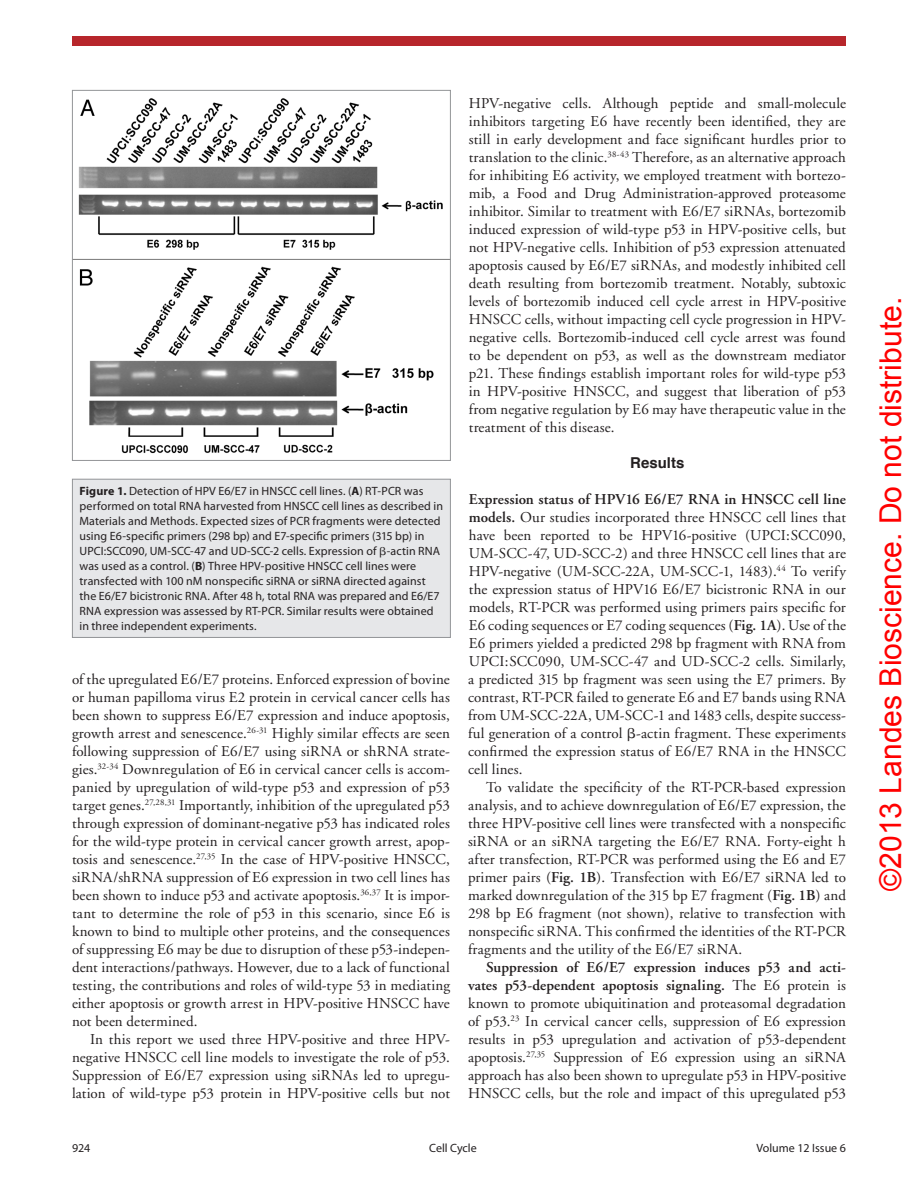
<style>
.page{position:relative;width:918px;height:1188px;background:#fff}
.page>*{position:absolute;margin:0;border:0;box-sizing:border-box;transform-origin:0 0}
.t1{font:30.15px "Arial";color:#f00}
.t2{font:15px/18px "Adobe Garamond";letter-spacing:.01em;color:#231f20;text-align:justify}
.t3{font:700 15px "Helvetica";color:#231f20}
.t4{font:12px/15px "Myriad Pro";letter-spacing:.005em;color:#231f20}
.s1{font-weight:700}
.s2{font-family:"Universal Std Greekw Math Pi"}
.s3{font-weight:600}
</style>
<div class="page">
<div style="left:72px;top:36px;width:774px;height:10px;background:#b7262b"></div>
<img style="left:74px;top:98px;width:375px;height:356px">
<div style="left:72px;top:90px;width:379px;height:371px;border:1px solid #939598"></div>
<div style="left:72px;top:479px;width:378px;height:158px;background:#e6e7e9"></div>
<div style="left:72px;top:479px;width:379px;height:159px;border:1px solid #939598"></div>
<p class="t4" style="left:80px;top:484px;width:365px"><span class="s1">Figure 1.</span> Detection of HPV E6/E7 in HNSCC cell lines. (<span class="s1">A</span>) RT-PCR was performed on total RNA harvested from HNSCC cell lines as described in Materials and Methods. Expected sizes of PCR fragments were detected using E6-specific primers (298 bp) and E7-specific primers (315 bp) in UPCI:SCC090, UM-SCC-47 and UD-SCC-2 cells. Expression of <span class="s2">β</span>-actin RNA was used as a control. (<span class="s1">B</span>) Three HPV-positive HNSCC cell lines were transfected with 100 nM nonspecific siRNA or siRNA directed against the E6/E7 bicistronic RNA. After 48 h, total RNA was prepared and E6/E7<br>RNA expression was assessed by RT-PCR. Similar results were obtained in three independent experiments.</p>
<p class="t2" style="left:72px;top:671px;width:380px">of the upregulated E6/E7 proteins. Enforced expression of bovine or human papilloma virus E2 protein in cervical cancer cells has been shown to suppress E6/E7 expression and induce apoptosis, growth arrest and senescence.<sup>26-31</sup> Highly similar effects are seen following suppression of E6/E7 using siRNA or shRNA strate&shy;gies.<sup>32-34</sup> Downregulation of E6 in cervical cancer cells is accom&shy;panied by upregulation of wild-type p53 and expression of p53 target genes.<sup>27,28,31</sup> Importantly, inhibition of the upregulated p53 through expression of dominant-negative p53 has indicated roles for the wild-type protein in cervical cancer growth arrest, apop&shy;tosis and senescence.<sup>27,35</sup> In the case of HPV-positive HNSCC, siRNA/shRNA suppression of E6 expression in two cell lines has been shown to induce p53 and activate apoptosis.<sup>36,37</sup> It is impor&shy;tant to determine the role of p53 in this scenario, since E6 is known to bind to multiple other proteins, and the consequences of suppressing E6 may be due to disruption of these p53-indepen&shy;dent interactions/pathways. However, due to a lack of functional testing, the contributions and roles of wild-type 53 in mediating either apoptosis or growth arrest in HPV-positive HNSCC have not been determined.</p>
<p class="t2" style="left:72px;top:1031px;width:379px;text-indent:18px">In this report we used three HPV-positive and three HPV&shy;negative HNSCC cell line models to investigate the role of p53.<br>Suppression of E6/E7 expression using siRNAs led to upregu&shy;lation of wild-type p53 protein in HPV-positive cells but not</p>
<p class="t2" style="left:469px;top:95px;width:379px">HPV-negative cells. Although peptide and small-molecule inhibitors targeting E6 have recently been identified, they are still in early development and face significant hurdles prior to translation to the clinic.<sup>38-43</sup> Therefore, as an alternative approach for inhibiting E6 activity, we employed treatment with bortezo&shy;mib, a Food and Drug Administration-approved proteasome inhibitor. Similar to treatment with E6/E7 siRNAs, bortezomib induced expression of wild-type p53 in HPV-positive cells, but not HPV-negative cells. Inhibition of p53 expression attenuated apoptosis caused by E6/E7 siRNAs, and modestly inhibited cell death resulting from bortezomib treatment. Notably, subtoxic levels of bortezomib induced cell cycle arrest in HPV-positive HNSCC cells, without impacting cell cycle progression in HPV&shy;negative cells. Bortezomib-induced cell cycle arrest was found to be dependent on p53, as well as the downstream mediator p21. These findings establish important roles for wild-type p53 in HPV-positive HNSCC, and suggest that liberation of p53 from negative regulation by E6 may have therapeutic value in the treatment of this disease.</p>
<p class="t3" style="left:630px;top:451px;width:56px">Results</p>
<p class="t2" style="left:468px;top:491px;width:379px"><span class="s3">Expression status of HPV16 E6/E7 RNA in HNSCC cell line models.</span> Our studies incorporated three HNSCC cell lines that have been reported to be HPV16-positive (UPCI:SCC090, UM-SCC-47, UD-SCC-2) and three HNSCC cell lines that are HPV-negative (UM-SCC-22A, UM-SCC-1, 1483).<sup>44</sup> To verify the expression status of HPV16 E6/E7 bicistronic RNA in our models, RT-PCR was performed using primers pairs specific for E6 coding sequences or E7 coding sequences (<span class="s3">Fig. 1A</span>). Use of the E6 primers yielded a predicted 298 bp fragment with RNA from UPCI:SCC090, UM-SCC-47 and UD-SCC-2 cells. Similarly, a predicted 315 bp fragment was seen using the E7 primers. By contrast, RT-PCR failed to generate E6 and E7 bands using RNA from UM-SCC-22A, UM-SCC-1 and 1483 cells, despite success&shy;ful generation of a control <span class="s2">β</span>-actin fragment. These experiments confirmed the expression status of E6/E7 RNA in the HNSCC cell lines.</p>
<p class="t2" style="left:468px;top:779px;width:379px;text-indent:18px">To validate the specificity of the RT-PCR-based expression analysis, and to achieve downregulation of E6/E7 expression, the three HPV-positive cell lines were transfected with a nonspecific siRNA or an siRNA targeting the E6/E7 RNA. Forty-eight h after transfection, RT-PCR was performed using the E6 and E7 primer pairs (<span class="s3">Fig. 1B</span>). Transfection with E6/E7 siRNA led to marked downregulation of the 315 bp E7 fragment (<span class="s3">Fig. 1B</span>) and 298 bp E6 fragment (not shown), relative to transfection with nonspecific siRNA. This confirmed the identities of the RT-PCR fragments and the utility of the E6/E7 siRNA.</p>
<p class="t2" style="left:468px;top:959px;width:379px;text-indent:18px"><span class="s3">Suppression of E6/E7 expression induces p53 and acti&shy;vates p53-dependent apoptosis signaling.</span> The E6 protein is known to promote ubiquitination and proteasomal degradation of p53.<sup>23</sup> In cervical cancer cells, suppression of E6 expression results in p53 upregulation and activation of p53-dependent apoptosis.<sup>27,35</sup> Suppression of E6 expression using an siRNA approach has also been shown to upregulate p53 in HPV-positive HNSCC cells, but the role and impact of this upregulated p53</p>
<p class="t4" style="left:72px;top:1140px;width:20px">924</p>
<p class="t4" style="left:429px;top:1140px;width:49px">Cell Cycle</p>
<p class="t4" style="left:757px;top:1140px;width:91px">Volume 12 Issue 6</p>
<h1 class="t1" style="left:871px;top:891px;width:595px;rotate:-90deg">©2013 Landes Bioscience. Do not distribute.</h1>
</div>
